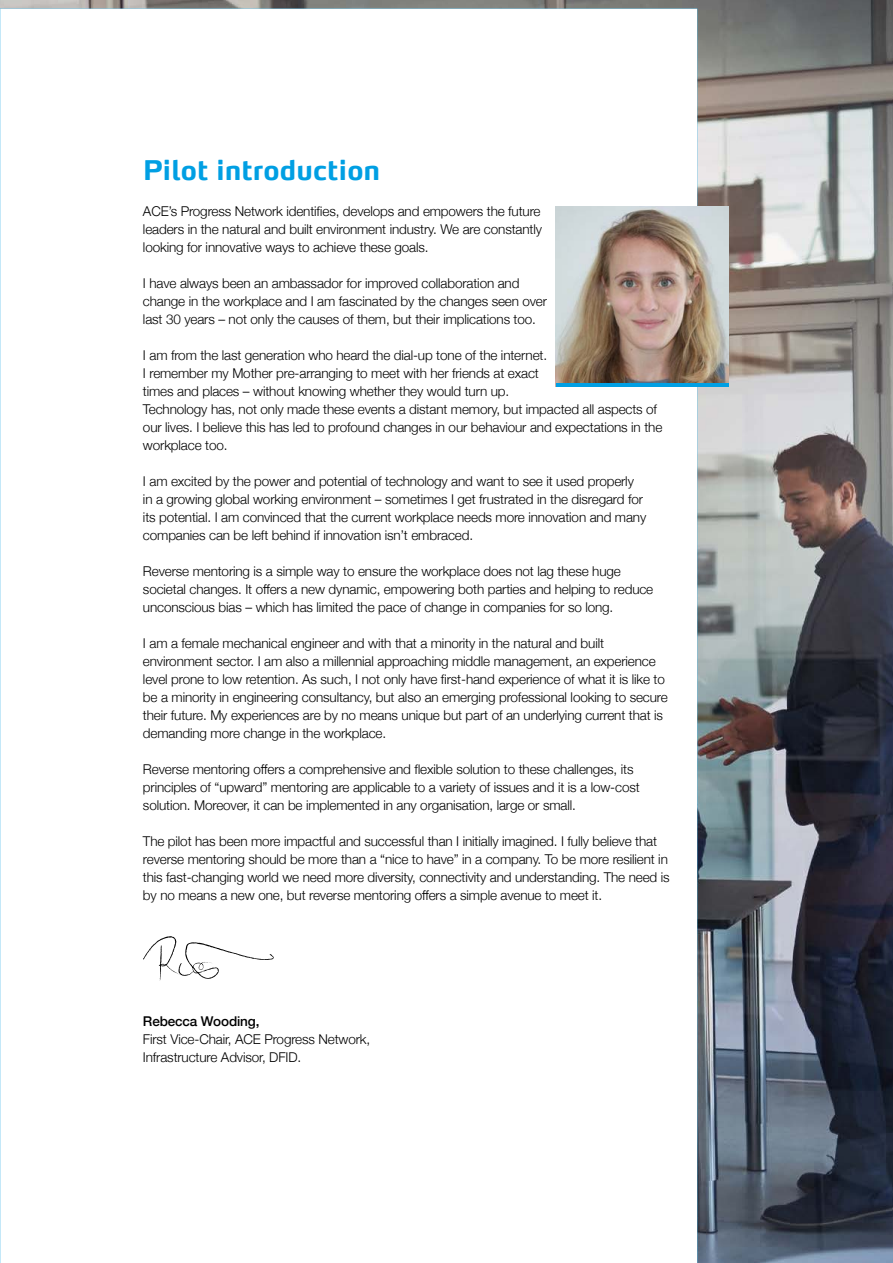
<style>
.page{position:relative;width:893px;height:1263px;background:#fff}
.page>*{position:absolute;margin:0;border:0;box-sizing:border-box;transform-origin:0 0}
.t1{font:700 27px "Max Offc";color:#009fe3}
.t2{font:300 13.5px/18px "Helvetica Neue";letter-spacing:-.01em;color:#000}
.t3{font:500 13.5px "Helvetica Neue";letter-spacing:-.01em;color:#000}
</style>
<div class="page">
<img style="left:1px;top:0;width:892px;height:1263px">
<img style="left:556px;top:206px;width:172px;height:177px">
<hr style="left:556px;top:383px;width:172px;height:3px;background:#009fe3">
<img style="left:0;top:0;width:1px;height:1263px">
<h1 class="t1" style="left:143px;top:153px;width:239px">Pilot introduction</h1>
<p class="t2" style="left:143px;top:201px;width:401px;text-align:justify">ACE’s Progress Network identifies, develops and empowers the future leaders in the natural and built environment industry. We are constantly looking for innovative ways to achieve these goals.</p>
<p class="t2" style="left:143px;top:273px;width:406px">I have always been an ambassador for improved collaboration and change in the workplace and I am fascinated by the changes seen over last 30 years – not only the causes of them, but their implications too.</p>
<p class="t2" style="left:143px;top:345px;width:521px">I am from the last generation who heard the dial-up tone of the internet.<br>I remember my Mother pre-arranging to meet with her friends at exact<br>times and places – without knowing whether they would turn up.<br>Technology has, not only made these events a distant memory, but impacted all aspects of our lives. I believe this has led to profound changes in our behaviour and expectations in the workplace too.</p>
<p class="t2" style="left:143px;top:471px;width:505px">I am excited by the power and potential of technology and want to see it used properly in a growing global working environment – sometimes I get frustrated in the disregard for its potential. I am convinced that the current workplace needs more innovation and many companies can be left behind if innovation isn’t embraced.</p>
<p class="t2" style="left:143px;top:561px;width:512px">Reverse mentoring is a simple way to ensure the workplace does not lag these huge societal changes. It offers a new dynamic, empowering both parties and helping to reduce unconscious bias – which has limited the pace of change in companies for so long.</p>
<p class="t2" style="left:143px;top:633px;width:526px">I am a female mechanical engineer and with that a minority in the natural and built environment sector. I am also a millennial approaching middle management, an experience level prone to low retention. As such, I not only have first-hand experience of what it is like to be a minority in engineering consultancy, but also an emerging professional looking to secure their future. My experiences are by no means unique but part of an underlying current that is demanding more change in the workplace.</p>
<p class="t2" style="left:143px;top:759px;width:498px">Reverse mentoring offers a comprehensive and flexible solution to these challenges, its principles of “upward” mentoring are applicable to a variety of issues and it is a low-cost solution. Moreover, it can be implemented in any organisation, large or small.</p>
<p class="t2" style="left:143px;top:831px;width:528px">The pilot has been more impactful and successful than I initially imagined. I fully believe that reverse mentoring should be more than a “nice to have” in a company. To be more resilient in this fast-changing world we need more diversity, connectivity and understanding. The need is by no means a new one, but reverse mentoring offers a simple avenue to meet it.</p>
<p class="t3" style="left:143px;top:1010px;width:118px">Rebecca Wooding,</p>
<p class="t2" style="left:143px;top:1029px;width:229px">First Vice-Chair, ACE Progress Network,<br>Infrastructure Advisor, DFID.</p>
</div>
